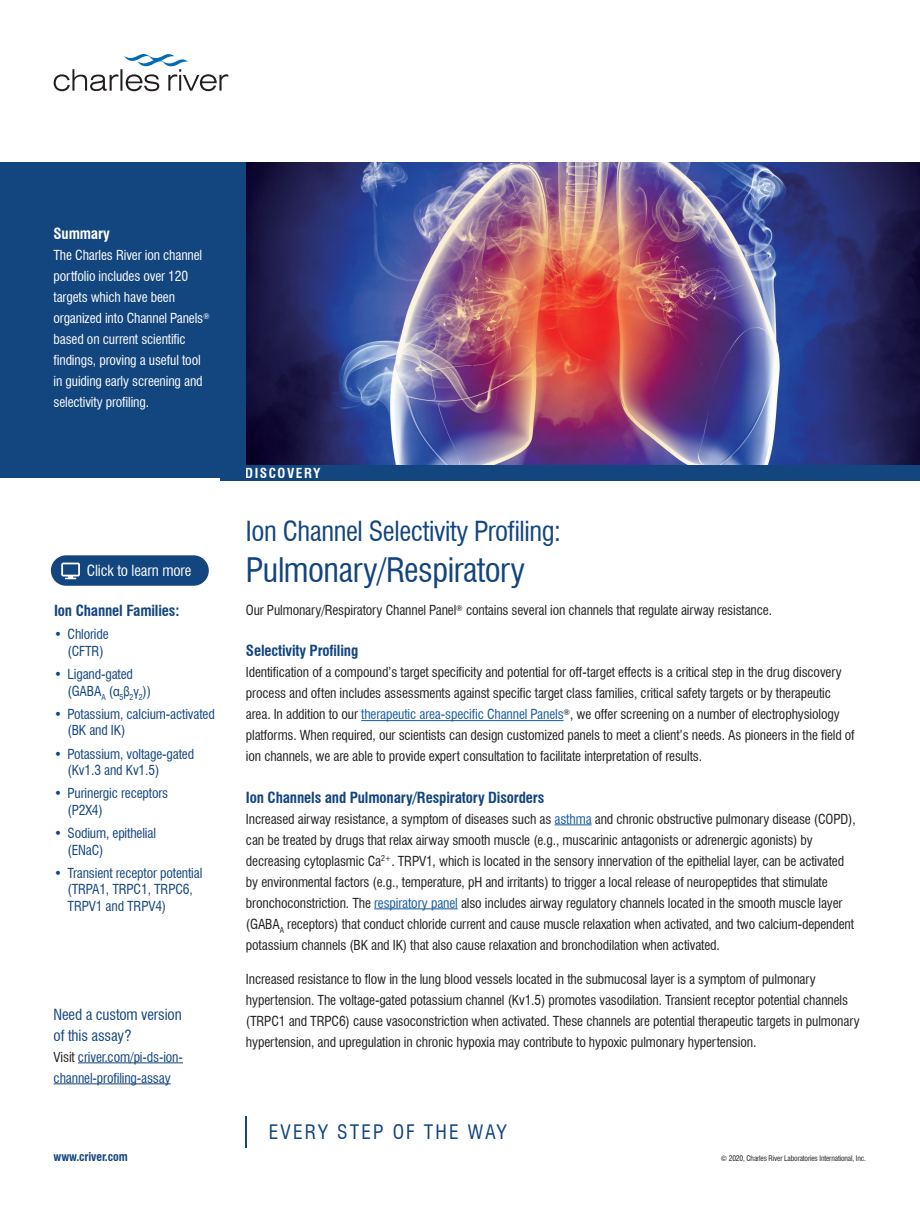
<style>
.page{position:relative;width:920px;height:1215px;background:#fff}
.page>*{position:absolute;margin:0;border:0;box-sizing:border-box;transform-origin:0 0}
.t1{font:condensed 33px "Swiss 721 BT";letter-spacing:-.015em;color:#13457e}
.t2{font:condensed 27px "Swiss 721 BT";letter-spacing:-.015em;color:#13457e}
.t3{font:condensed 19.5px "Swiss 721 BT";letter-spacing:.11em;color:#13457e}
.t4{font:700 condensed 15px "Swiss 721 BT";letter-spacing:-.01em;color:#13457e}
.t5{font:condensed 15px/21px "Swiss 721 BT";letter-spacing:-.01em;color:#13457e}
.t6{font:condensed 15px "Swiss 721 BT";letter-spacing:-.01em;color:#fff}
.t7{font:700 condensed 15px "Swiss 721 BT";letter-spacing:-.01em;color:#fff}
.t8{font:condensed 13.5px/21px "Swiss 721 BT";letter-spacing:-.01em;color:#231f20}
.t9{font:condensed 13.5px/16.5px "Swiss 721 BT";letter-spacing:-.01em;color:#13457e}
.t10{font:condensed 13.5px/21px "Swiss 721 BT";letter-spacing:-.01em;color:#fff}
.t11{font:condensed 13.5px/21px "Swiss 721 BT";letter-spacing:-.01em;color:#13457f}
.t12{font:700 condensed 13.5px "Swiss 721 BT";letter-spacing:.11em;color:#fff}
.t13{font:700 condensed 12px "Swiss 721 BT";letter-spacing:-.01em;color:#13457e}
.t14{font:condensed 7.5px "Swiss 721 BT";letter-spacing:-.02em;color:#231f20}
.s1{font-family:"Arial Narrow";font-stretch:normal}
.s2{color:#231f20}
.s3{color:#175d9e}
</style>
<div class="page">
<svg style="left:54px;top:54px;width:174px;height:37px"></svg>
<hr style="left:245px;top:1116px;width:2px;height:32px;background:#13457e">
<img style="left:246px;top:162px;width:673px;height:303px">
<hr style="left:361px;top:720px;width:202px;height:1px;background:#175d9e">
<hr style="left:554px;top:824px;width:37px;height:1px;background:#175d9e">
<hr style="left:374px;top:908px;width:83px;height:1px;background:#175d9e">
<div style="left:220px;top:465px;width:699px;height:16px;background:#13457e"></div>
<hr style="left:78px;top:1062px;width:105px;height:1px;background:#13457f">
<hr style="left:54px;top:1083px;width:117px;height:1px;background:#13457f">
<svg style="left:51px;top:555px;width:158px;height:31px;background:#27558a"></svg>
<div style="left:63px;top:564px;width:15px;height:11px;background:#13457f"></div>
<div style="left:0;top:162px;width:245px;height:315px;background:#13457e"></div>
<p class="t7" style="left:53px;top:225px;width:58px">Summary</p>
<p class="t10" style="left:53px;top:245px;width:158px">The Charles River ion channel portfolio includes over 120 targets which have been organized into Channel Panels<sup>® </sup>based on current scientific findings, proving a useful tool in guiding early screening and selectivity profiling.</p>
<p class="t6" style="left:87px;top:561px;width:106px">Click to learn more</p>
<p class="t4" style="left:54px;top:602px;width:127px">Ion Channel Families:</p>
<p class="t9" style="left:68px;top:626px;width:43px;text-indent:-14px">• Chloride (CFTR)</p>
<p class="t9" style="left:68px;top:666px;width:85px;text-indent:-14px">• Ligand-gated (GABA<sub>A</sub> (<span class="s1">α</span><sub>5</sub><span class="s1">β</span><sub>2</sub><span class="s1">γ</span><sub>2</sub>))</p>
<p class="t9" style="left:68px;top:706px;width:149px;text-indent:-14px">• Potassium, calcium-activated (BK and IK)</p>
<p class="t9" style="left:68px;top:746px;width:128px;text-indent:-14px">• Potassium, voltage-gated (Kv1.3 and Kv1.5)</p>
<p class="t9" style="left:68px;top:785px;width:102px;text-indent:-14px">• Purinergic receptors (P2X4)</p>
<p class="t9" style="left:68px;top:825px;width:90px;text-indent:-14px">• Sodium, epithelial (ENaC)</p>
<p class="t9" style="left:68px;top:865px;width:136px;text-indent:-14px">• Transient receptor potential (TRPA1, TRPC1, TRPC6,<br>TRPV1 and TRPV4)</p>
<p class="t5" style="left:54px;top:1004px;width:129px">Need a custom version of this assay?</p>
<p class="t11" style="left:54px;top:1046px;width:131px"><span class="s2">Visit</span> criver.com/pi-ds-ion&shy;channel-profiling-assay</p>
<p class="t13" style="left:54px;top:1149px;width:76px">www.criver.com</p>
<p class="t12" style="left:245px;top:465px;width:77px">DISCOVERY</p>
<h2 class="t2" style="left:246px;top:515px;width:316px">Ion Channel Selectivity Profiling:</h2>
<h1 class="t1" style="left:246px;top:550px;width:280px">Pulmonary/Respiratory</h1>
<p class="t8" style="left:246px;top:600px;width:527px">Our Pulmonary/Respiratory Channel Panel<sup>®</sup> contains several ion channels that regulate airway resistance.</p>
<p class="t4" style="left:246px;top:642px;width:114px">Selectivity Profiling</p>
<p class="t8" style="left:246px;top:662px;width:610px">Identification of a compound’s target specificity and potential for off-target effects is a critical step in the drug discovery process and often includes assessments against specific target class families, critical safety targets or by therapeutic area. In addition to our <span class="s3">therapeutic area-specific Channel Panels</span><sup>®</sup>, we offer screening on a number of electrophysiology platforms. When required, our scientists can design customized panels to meet a client’s needs. As pioneers in the field of ion channels, we are able to provide expert consultation to facilitate interpretation of results.</p>
<p class="t4" style="left:246px;top:788px;width:300px">Ion Channels and Pulmonary/Respiratory Disorders</p>
<p class="t8" style="left:246px;top:808px;width:611px">Increased airway resistance, a symptom of diseases such as <span class="s3">asthma</span> and chronic obstructive pulmonary disease (COPD), can be treated by drugs that relax airway smooth muscle (e.g., muscarinic antagonists or adrenergic agonists) by decreasing cytoplasmic Ca<sup>2+</sup>. TRPV1, which is located in the sensory innervation of the epithelial layer, can be activated by environmental factors (e.g., temperature, pH and irritants) to trigger a local release of neuropeptides that stimulate bronchoconstriction. The <span class="s3">respiratory panel</span> also includes airway regulatory channels located in the smooth muscle layer (GABA<sub>A</sub> receptors) that conduct chloride current and cause muscle relaxation when activated, and two calcium-dependent potassium channels (BK and IK) that also cause relaxation and bronchodilation when activated.</p>
<p class="t8" style="left:246px;top:969px;width:615px">Increased resistance to flow in the lung blood vessels located in the submucosal layer is a symptom of pulmonary hypertension. The voltage-gated potassium channel (Kv1.5) promotes vasodilation. Transient receptor potential channels (TRPC1 and TRPC6) cause vasoconstriction when activated. These channels are potential therapeutic targets in pulmonary hypertension, and upregulation in chronic hypoxia may contribute to hypoxic pulmonary hypertension.</p>
<h3 class="t3" style="left:269px;top:1120px;width:239px">EVERY STEP OF THE WAY</h3>
<p class="t14" style="left:720px;top:1154px;width:146px">© 2020, Charles River Laboratories International, Inc.</p>
</div>
